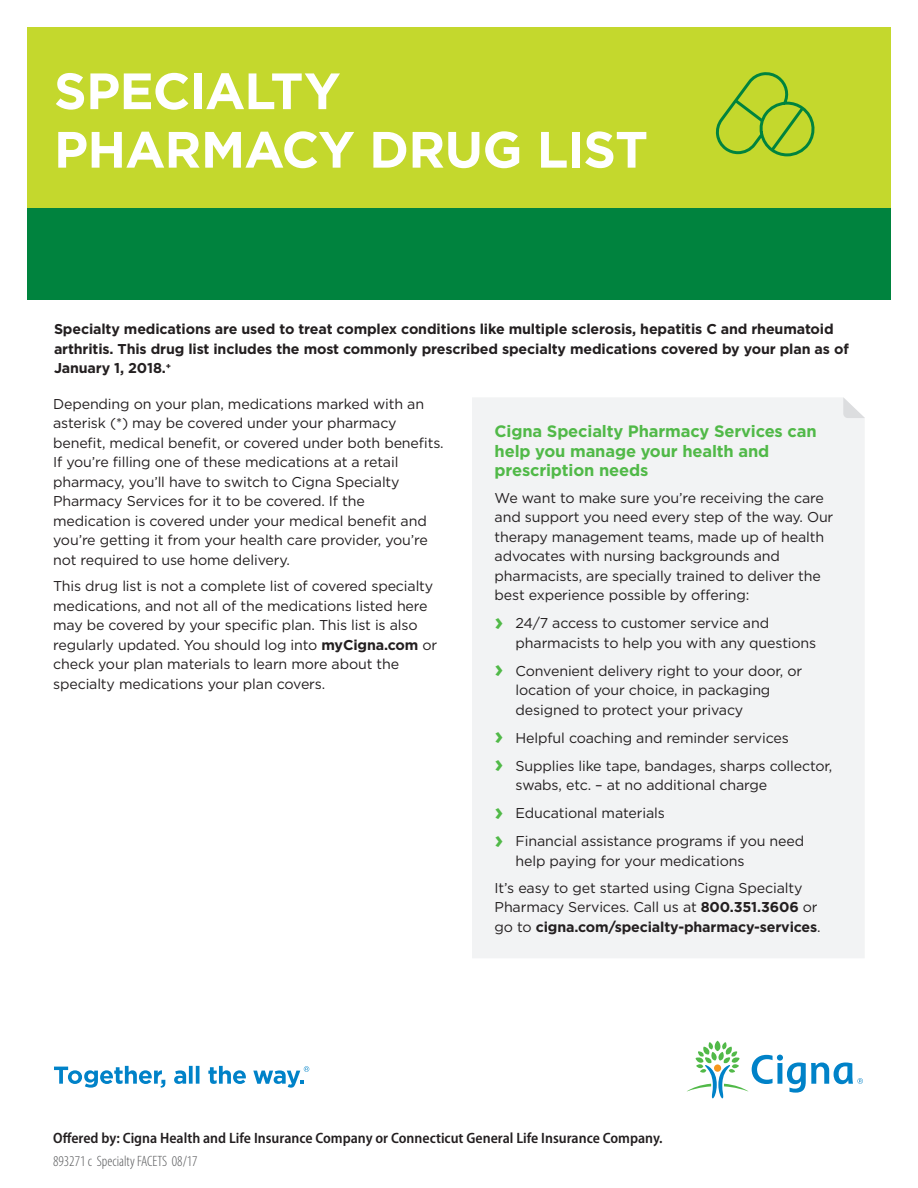
<style>
.page{position:relative;width:918px;height:1188px;background:#fff}
.page>*{position:absolute;margin:0;border:0;box-sizing:border-box;transform-origin:0 0}
.Headline_bold_40_45{font:700 51px/58.5px "Gotham";letter-spacing:-.02em;color:#fff}
.Body_copy__book_9_5{font:700 16.5px/19.5px "Gotham";letter-spacing:-.01em;color:#51b948}
.Offered_by_legal{font:600 semi-condensed 15px "Myriad Pro";color:#231f20}
.Legal_copy_Cat{font:300 condensed 15px "Myriad Pro";color:#57585a}
.Body_copy__book_9_5-2{font:14.25px/19.5px "Gotham";letter-spacing:-.01em;color:#231f20}
.Body_copy__book_9_5-3{font:700 14.25px/19.5px "Gotham";letter-spacing:-.01em;color:#231f20}
.s1{font-weight:700}
.s2{font-weight:700;font-size:24px;color:#51b948}
</style>
<div class="page">
<div style="left:27px;top:27px;width:864px;height:182px;background:#c4d82d"></div>
<div style="left:27px;top:209px;width:864px;height:91px;background:#00833e"></div>
<svg style="left:715px;top:72px;width:100px;height:85px"></svg>
<svg style="left:54px;top:1066px;width:111px;height:22px"></svg>
<svg style="left:174px;top:1066px;width:25px;height:18px"></svg>
<svg style="left:208px;top:1066px;width:38px;height:18px"></svg>
<svg style="left:253px;top:1066px;width:56px;height:22px"></svg>
<svg style="left:687px;top:1041px;width:176px;height:57px"></svg>
<div style="left:472px;top:398px;width:393px;height:560px;background:#f2f3f4"></div>
<svg style="left:843px;top:397px;width:22px;height:21px"></svg>
<p class="Headline_bold_40_45" style="left:54px;top:61px;width:596px">SPECIALTY<br>PHARMACY DRUG LIST</p>
<p class="Body_copy__book_9_5-3" style="left:54px;top:319px;width:796px">Specialty medications are used to treat complex conditions like multiple sclerosis, hepatitis C and rheumatoid arthritis. This drug list includes the most commonly prescribed specialty medications covered by your plan as of<br>January 1, 2018.<sup>+</sup></p>
<p class="Body_copy__book_9_5-2" style="left:53px;top:394px;width:392px">Depending on your plan, medications marked with an asterisk (*) may be covered under your pharmacy benefit, medical benefit, or covered under both benefits.<br>If you’re filling one of these medications at a retail pharmacy, you’ll have to switch to Cigna Specialty Pharmacy Services for it to be covered. If the medication is covered under your medical benefit and you’re getting it from your health care provider, you’re not required to use home delivery.</p>
<p class="Body_copy__book_9_5-2" style="left:53px;top:576px;width:386px">This drug list is not a complete list of covered specialty medications, and not all of the medications listed here may be covered by your specific plan. This list is also regularly updated. You should log into <span class="s1">myCigna.com</span> or check your plan materials to learn more about the specialty medications your plan covers.</p>
<p class="Body_copy__book_9_5" style="left:495px;top:421px;width:324px">Cigna Specialty Pharmacy Services can help you manage your health and prescription needs</p>
<p class="Body_copy__book_9_5-2" style="left:495px;top:488px;width:340px">We want to make sure you’re receiving the care and support you need every step of the way. Our therapy management teams, made up of health advocates with nursing backgrounds and pharmacists, are specially trained to deliver the best experience possible by offering:</p>
<p class="Body_copy__book_9_5-2" style="left:516px;top:613px;width:302px;text-indent:-21px"><span class="s2">›</span> 24/7 access to customer service and pharmacists to help you with any questions</p>
<p class="Body_copy__book_9_5-2" style="left:516px;top:661px;width:288px;text-indent:-21px"><span class="s2">›</span> Convenient delivery right to your door, or location of your choice, in packaging designed to protect your privacy</p>
<p class="Body_copy__book_9_5-2" style="left:495px;top:728px;width:296px"><span class="s2">›</span> Helpful coaching and reminder services</p>
<p class="Body_copy__book_9_5-2" style="left:516px;top:756px;width:318px;text-indent:-21px"><span class="s2">›</span> Supplies like tape, bandages, sharps collector, swabs, etc. – at no additional charge</p>
<p class="Body_copy__book_9_5-2" style="left:495px;top:803px;width:172px"><span class="s2">›</span> Educational materials</p>
<p class="Body_copy__book_9_5-2" style="left:516px;top:831px;width:290px;text-indent:-21px"><span class="s2">›</span> Financial assistance programs if you need help paying for your medications</p>
<p class="Body_copy__book_9_5-2" style="left:495px;top:877px;width:328px">It’s easy to get started using Cigna Specialty<br>Pharmacy Services. Call us at <span class="s1">800.351.3606</span> or go to <span class="s1">cigna.com/specialty-pharmacy-services</span>.</p>
<p class="Offered_by_legal" style="left:53px;top:1129px;width:611px">Offered by: Cigna Health and Life Insurance Company or Connecticut General Life Insurance Company.</p>
<p class="Legal_copy_Cat" style="left:53px;top:1153px;width:146px">893271 c Specialty FACETS 08/17</p>
</div>
